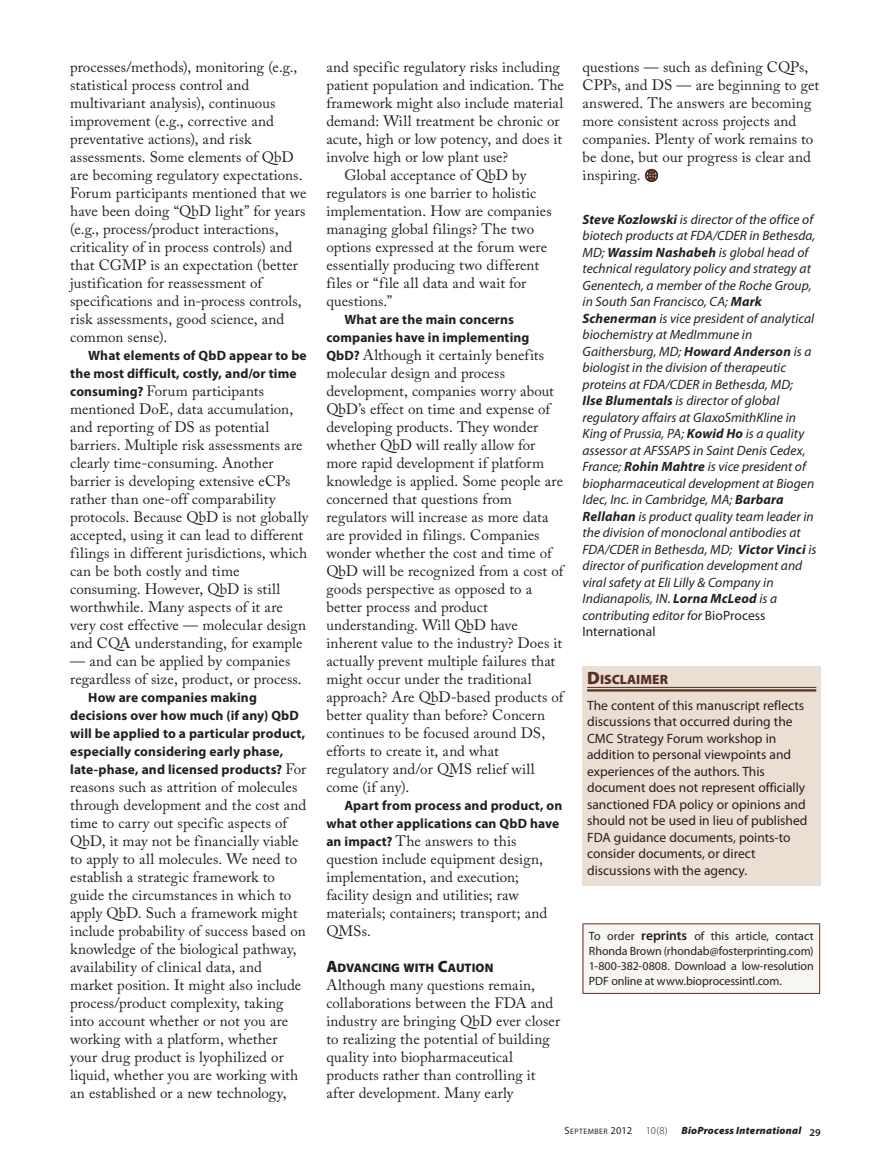
<style>
.page{position:relative;width:891px;height:1168px;background:#fff}
.page>*{position:absolute;margin:0;border:0;box-sizing:border-box;transform-origin:0 0}
.Body_w_indent{font:15px/18px "Adobe Caslon Pro";letter-spacing:.005em;color:#231f20}
.Body_1__no_indent{font:15px/18px "Adobe Caslon Pro";letter-spacing:.005em;color:#231f20}
.Bio{font:italic 13.5px/16.5px "Myriad Pro";color:#231f20}
.Sidebar_Text{font:13.5px/16.5px "Myriad Pro";color:#231f20}
.Body_w_indent-2{font:700 13.5px/18px "Myriad Pro";letter-spacing:.01em;color:#231f20}
.Sidebar_Title{font:900 13.5px "Myriad Pro";letter-spacing:.005em;color:#572f23}
.A-head__2_lines_or_l{font:900 12.3px "Myriad Pro";color:#231f20}
.Table_Body_centered{font:12px/15px "Myriad Pro";letter-spacing:-.005em;color:#231f20;text-align:justify}
.t1{font:italic 900 10.5px "Myriad Pro";letter-spacing:.02em;color:#231f20}
.t2{font:300 10.5px "Myriad Pro";color:#231f20}
.t3{font:7.8px "Myriad Pro";letter-spacing:.055em;color:#231f20}
.s1{font-family:"Myriad Pro";font-weight:700;font-size:13.5px}
.s2{font-family:"Adobe Caslon Pro";font-weight:400;font-size:15px}
.s3{font-size:16.5px}
.s4{font-family:"Carta Std";font-size:18px;color:#572f23}
.s5{font-weight:700}
.s6{font-style:normal}
.s7{font-size:18px}
.s8{font-weight:600;font-size:13.5px}
.s9{font-size:10.5px}
.s10{font-weight:600;font-style:normal}
</style>
<div class="page">
<svg style="left:645px;top:169px;width:13px;height:13px"></svg>
<div style="left:583px;top:924px;width:237px;height:69px;background:#f8f6f3"></div>
<hr style="left:583px;top:923px;width:237px;height:1px;background:#572f23">
<hr style="left:583px;top:924px;width:1px;height:69px;background:#572f23">
<hr style="left:819px;top:924px;width:1px;height:69px;background:#572f23">
<hr style="left:583px;top:993px;width:237px;height:1px;background:#572f23">
<div style="left:583px;top:666px;width:238px;height:219px;background:#ebdfd4"></div>
<hr style="left:587px;top:687px;width:229px;height:1px;background:#572f23">
<hr style="left:587px;top:689px;width:229px;height:2px;background:#572f23">
<p class="Body_w_indent" style="left:70px;top:58px;width:238px">processes/methods), monitoring (e.g., statistical process control and multivariant analysis), continuous improvement (e.g., corrective and preventative actions), and risk assessments. Some elements of QbD are becoming regulatory expectations.<br>Forum participants mentioned that we have been doing “QbD light” for years (e.g., process/product interactions, criticality of in process controls) and that CGMP is an expectation (better justification for reassessment of specifications and in-process controls, risk assessments, good science, and common sense).</p>
<p class="Body_w_indent-2" style="left:70px;top:346px;width:238px;text-indent:18px">What elements of QbD appear to be the most difficult, costly, and/or time</p>
<p class="Body_w_indent" style="left:70px;top:382px;width:240px"><span class="s1">consuming?</span> Forum participants mentioned DoE, data accumulation, and reporting of DS as potential barriers. Multiple risk assessments are clearly time-consuming. Another barrier is developing extensive eCPs rather than one-off comparability protocols. Because QbD is not globally accepted, using it can lead to different filings in different jurisdictions, which can be both costly and time consuming. However, QbD is still worthwhile. Many aspects of it are very cost effective — molecular design and CQA understanding, for example</p>
<p class="Body_w_indent" style="left:70px;top:652px;width:233px">— and can be applied by companies regardless of size, product, or process.</p>
<p class="Body_w_indent-2" style="left:70px;top:688px;width:238px;text-indent:18px">How are companies making decisions over how much (if any) QbD will be applied to a particular product, especially considering early phase, late-phase, and licensed products? <span class="s2">For</span></p>
<p class="Body_w_indent" style="left:70px;top:778px;width:238px">reasons such as attrition of molecules through development and the cost and time to carry out specific aspects of QbD, it may not be financially viable to apply to all molecules. We need to establish a strategic framework to guide the circumstances in which to apply QbD. Such a framework might include probability of success based on knowledge of the biological pathway, availability of clinical data, and market position. It might also include process/product complexity, taking into account whether or not you are working with a platform, whether your drug product is lyophilized or liquid, whether you are working with an established or a new technology,</p>
<p class="Body_w_indent" style="left:326px;top:58px;width:239px">and specific regulatory risks including patient population and indication. The framework might also include material demand: Will treatment be chronic or acute, high or low potency, and does it involve high or low plant use?</p>
<p class="Body_w_indent" style="left:326px;top:166px;width:227px;text-indent:18px">Global acceptance of QbD by regulators is one barrier to holistic implementation. How are companies managing global filings? The two options expressed at the forum were essentially producing two different files or “file all data and wait for questions.”</p>
<p class="Body_w_indent-2" style="left:326px;top:310px;width:205px;text-align:center">What are the main concerns companies have in implementing</p>
<p class="Body_w_indent" style="left:326px;top:346px;width:239px"><span class="s1">QbD?</span> Although it certainly benefits molecular design and process development, companies worry about QbD’s effect on time and expense of developing products. They wonder whether QbD will really allow for more rapid development if platform knowledge is applied. Some people are concerned that questions from regulators will increase as more data are provided in filings. Companies wonder whether the cost and time of QbD will be recognized from a cost of goods perspective as opposed to a better process and product understanding. Will QbD have inherent value to the industry? Does it actually prevent multiple failures that might occur under the traditional approach? Are QbD-based products of better quality than before? Concern continues to be focused around DS, efforts to create it, and what regulatory and/or QMS relief will come (if any).</p>
<p class="Body_w_indent-2" style="left:326px;top:796px;width:237px;text-align:right">Apart from process and product, on what other applications can QbD have</p>
<p class="Body_w_indent" style="left:326px;top:832px;width:222px"><span class="s1">an impact?</span> The answers to this question include equipment design, implementation, and execution; facility design and utilities; raw materials; containers; transport; and<br>QMSs.</p>
<p class="A-head__2_lines_or_l" style="left:326px;top:961px;width:169px"><span class="s3">A</span>DVANCING WITH <span class="s3">C</span>AUTION</p>
<p class="Body_1__no_indent" style="left:326px;top:976px;width:235px">Although many questions remain, collaborations between the FDA and industry are bringing QbD ever closer to realizing the potential of building quality into biopharmaceutical products rather than controlling it after development. Many early</p>
<p class="Body_1__no_indent" style="left:583px;top:58px;width:238px">questions — such as defining CQPs,<br>CPPs, and DS — are beginning to get answered. The answers are becoming more consistent across projects and companies. Plenty of work remains to be done, but our progress is clear and inspiring. <span class="s4">•</span></p>
<p class="Bio" style="left:583px;top:211px;width:235px"><span class="s5">Steve Kozlowski</span> is director of the office of biotech products at FDA/CDER in Bethesda, MD; <span class="s5">Wassim Nashabeh</span> is global head of technical regulatory policy and strategy at Genentech, a member of the Roche Group, in South San Francisco, CA; <span class="s5">Mark Schenerman</span> is vice president of analytical biochemistry at MedImmune in Gaithersburg, MD; <span class="s5">Howard Anderson</span> is a biologist in the division of therapeutic proteins at FDA/CDER in Bethesda, MD; <span class="s5">Ilse Blumentals</span> is director of global regulatory affairs at GlaxoSmithKline in King of Prussia, PA; <span class="s5">Kowid Ho</span> is a quality assessor at AFSSAPS in Saint Denis Cedex, France; <span class="s5">Rohin Mahtre</span> is vice president of biopharmaceutical development at Biogen Idec, Inc. in Cambridge, MA; <span class="s5">Barbara Rellahan</span> is product quality team leader in the division of monoclonal antibodies at FDA/CDER in Bethesda, MD; <span class="s5">Victor Vinci</span> is director of purification development and viral safety at Eli Lilly &amp; Company in Indianapolis, IN. <span class="s5">Lorna McLeod</span> is a contributing editor for <span class="s6">BioProcess International</span></p>
<p class="Sidebar_Title" style="left:587px;top:672px;width:83px"><span class="s7">D</span>ISCLAIMER</p>
<p class="Sidebar_Text" style="left:587px;top:697px;width:222px">The content of this manuscript reflects discussions that occurred during the CMC Strategy Forum workshop in addition to personal viewpoints and experiences of the authors. This document does not represent officially sanctioned FDA policy or opinions and should not be used in lieu of published FDA guidance documents, points-to consider documents, or direct discussions with the agency.</p>
<p class="Table_Body_centered" style="left:589px;top:928px;width:226px">To order <span class="s8">reprints</span> of this article, contact Rhonda Brown (rhondab@fosterprinting.com)<br>1-800-382-0808. Download a low-resolution PDF online at www.bioprocessintl.com.</p>
<p class="t3" style="left:565px;top:1127px;width:69px"><span class="s9">S</span>EPTEMBER <span class="s9">2012</span></p>
<p class="t2" style="left:646px;top:1125px;width:23px">10(8)</p>
<p class="t1" style="left:681px;top:1125px;width:141px">BioProcess International <span class="s10">29</span></p>
</div>
